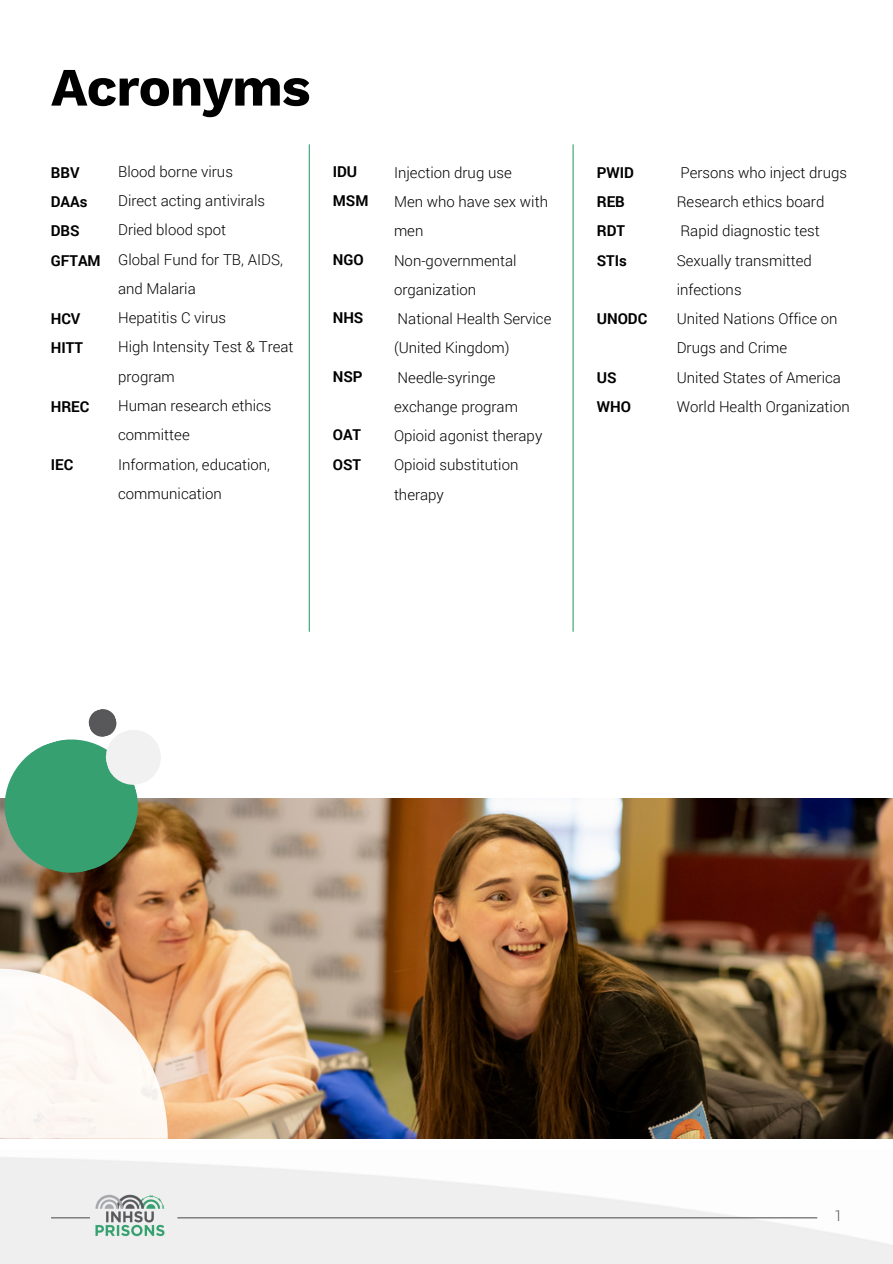
<style>
.page{position:relative;width:893px;height:1264px;background:#fff}
.page>*{position:absolute;margin:0;border:0;box-sizing:border-box;transform-origin:0 0}
.t1{font:700 54px "Work Sans";letter-spacing:-.02em;color:#000}
.t2{font:300 15px/29.2px "Roboto";color:#000}
.t3{font:700 15px/29.2px "Roboto";color:#000}
.t4{font:300 15px "Roboto";color:#58585a}
</style>
<div class="page">
<hr style="left:177px;top:1217px;width:640px;height:1px;background:#58585a">
<hr style="left:51px;top:1217px;width:39px;height:1px;background:#58585a">
<hr style="left:309px;top:144px;width:1px;height:487px;background:#37a071">
<img style="left:0;top:799px;width:892px;height:339px">
<svg style="left:0;top:968px;width:167px;height:170px"></svg>
<svg style="left:0;top:709px;width:164px;height:171px"></svg>
<hr style="left:572px;top:144px;width:1px;height:487px;background:#37a071">
<img style="left:92px;top:1190px;width:76px;height:49px">
<p class="t1" style="left:51px;top:55px;width:261px">Acronyms</p>
<p class="t3" style="left:51px;top:157px;width:38px">BBV<br>DAAs</p>
<p class="t3" style="left:51px;top:216px;width:30px">DBS</p>
<p class="t3" style="left:51px;top:245px;width:51px">GFTAM</p>
<p class="t3" style="left:51px;top:303px;width:31px">HCV</p>
<p class="t3" style="left:51px;top:333px;width:34px">HITT</p>
<p class="t3" style="left:51px;top:391px;width:40px">HREC</p>
<p class="t3" style="left:51px;top:450px;width:24px">IEC</p>
<h2 class="t2" style="left:118px;top:156px;width:116px">Blood borne virus</h2>
<p class="t2" style="left:118px;top:186px;width:148px">Direct acting antivirals</p>
<p class="t2" style="left:118px;top:215px;width:109px">Dried blood spot</p>
<p class="t2" style="left:118px;top:244px;width:166px">Global Fund for TB, AIDS, and Malaria</p>
<p class="t2" style="left:118px;top:303px;width:109px">Hepatitis C virus</p>
<p class="t2" style="left:118px;top:332px;width:177px">High Intensity Test &amp; Treat program</p>
<p class="t2" style="left:118px;top:390px;width:155px">Human research ethics committee</p>
<p class="t2" style="left:118px;top:449px;width:153px">Information, education, communication</p>
<h3 class="t3" style="left:333px;top:156px;width:37px">IDU<br>MSM</h3>
<p class="t3" style="left:333px;top:244px;width:32px">NGO</p>
<p class="t3" style="left:333px;top:303px;width:32px">NHS</p>
<h2 class="t3" style="left:333px;top:361px;width:31px">NSP</h2>
<p class="t3" style="left:333px;top:420px;width:30px">OAT<br>OST</p>
<p class="t2" style="left:394px;top:157px;width:119px">Injection drug use</p>
<p class="t2" style="left:394px;top:186px;width:155px">Men who have sex with men</p>
<h3 class="t2" style="left:394px;top:245px;width:124px">Non-governmental organization</h3>
<h2 class="t2" style="left:394px;top:303px;width:159px">National Health Service (United Kingdom)</h2>
<p class="t2" style="left:394px;top:362px;width:125px">Needle-syringe exchange program</p>
<p class="t2" style="left:394px;top:420px;width:150px">Opioid agonist therapy</p>
<p class="t2" style="left:394px;top:450px;width:126px">Opioid substitution therapy</p>
<h2 class="t3" style="left:596px;top:157px;width:39px">PWID<br>REB<br>RDT</h2>
<h2 class="t3" style="left:596px;top:245px;width:32px">STIs</h2>
<p class="t3" style="left:596px;top:303px;width:52px">UNODC</p>
<p class="t3" style="left:596px;top:362px;width:36px">US<br>WHO</p>
<p class="t2" style="left:680px;top:157px;width:168px">Persons who inject drugs</p>
<p class="t2" style="left:676px;top:186px;width:149px">Research ethics board</p>
<p class="t2" style="left:680px;top:216px;width:141px">Rapid diagnostic test</p>
<p class="t2" style="left:676px;top:245px;width:137px">Sexually transmitted infections</p>
<p class="t2" style="left:676px;top:303px;width:162px">United Nations Office on<br>Drugs and Crime</p>
<p class="t2" style="left:676px;top:362px;width:166px">United States of America</p>
<p class="t2" style="left:676px;top:391px;width:174px">World Health Organization</p>
<p class="t4" style="left:834px;top:1204px;width:10px">1</p>
</div>
